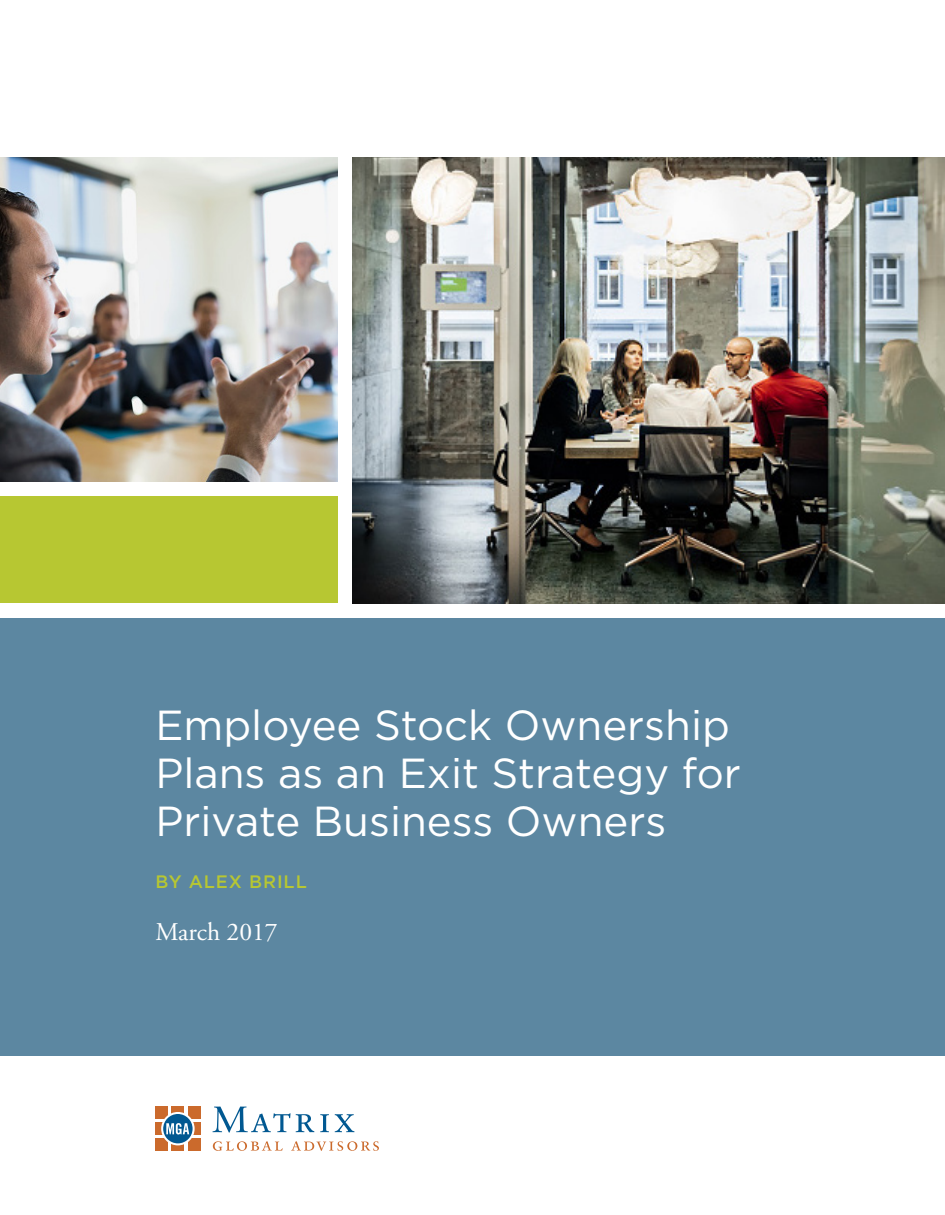
<style>
.page{position:relative;width:945px;height:1215px;background:#fff}
.page>*{position:absolute;margin:0;border:0;box-sizing:border-box;transform-origin:0 0}
.t1{font:42px/48px "Gotham";color:#fff}
.t2{font:25.5px "Adobe Garamond";color:#fff}
.t3{font:500 18px "Gotham";letter-spacing:.05em;color:#b7c732}
</style>
<div class="page">
<img style="left:352px;top:158px;width:593px;height:445px">
<img style="left:0;top:158px;width:338px;height:324px">
<div style="left:0;top:618px;width:945px;height:437px;background:#5c87a1"></div>
<div style="left:0;top:496px;width:338px;height:107px;background:#b7c732"></div>
<div style="left:171px;top:1106px;width:13px;height:13px;background:#cb6a2c"></div>
<div style="left:188px;top:1106px;width:12px;height:13px;background:#cb6a2c"></div>
<div style="left:155px;top:1106px;width:13px;height:13px;background:#cb6a2c"></div>
<div style="left:188px;top:1122px;width:12px;height:13px;background:#cb6a2c"></div>
<div style="left:155px;top:1122px;width:13px;height:13px;background:#cb6a2c"></div>
<svg style="left:171px;top:1144px;width:13px;height:7px"></svg>
<div style="left:188px;top:1138px;width:12px;height:13px;background:#cb6a2c"></div>
<div style="left:155px;top:1138px;width:13px;height:13px;background:#cb6a2c"></div>
<svg style="left:213px;top:1107px;width:101px;height:26px"></svg>
<svg style="left:320px;top:1114px;width:9px;height:18px"></svg>
<svg style="left:335px;top:1114px;width:19px;height:18px"></svg>
<svg style="left:213px;top:1141px;width:70px;height:10px"></svg>
<svg style="left:291px;top:1141px;width:88px;height:10px"></svg>
<svg style="left:162px;top:1113px;width:32px;height:31px"></svg>
<div style="left:161px;top:1112px;width:34px;height:33px;border:2px solid #fff;border-radius:50%"></div>
<svg style="left:166px;top:1123px;width:23px;height:12px"></svg>
<p class="t1" style="left:155px;top:704px;width:587px">Employee Stock Ownership<br>Plans as an Exit Strategy for<br>Private Business Owners</p>
<p class="t3" style="left:155px;top:874px;width:153px">BY ALEX BRILL</p>
<p class="t2" style="left:155px;top:920px;width:124px">March 2017</p>
</div>
